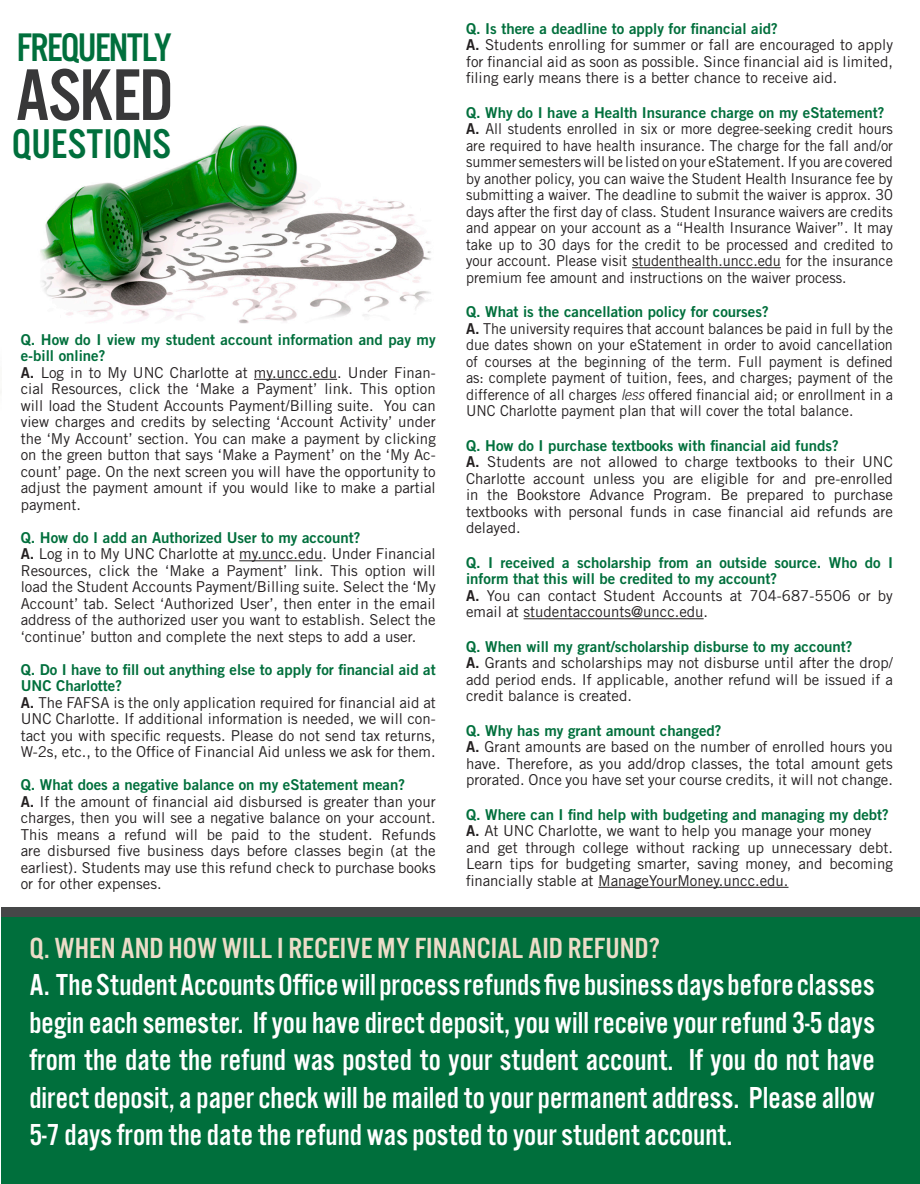
<style>
.page{position:relative;width:920px;height:1184px;background:#fff}
.page>*{position:absolute;margin:0;border:0;box-sizing:border-box;transform-origin:0 0}
.t1{font:75.9px "Alternate Got No 3 D";letter-spacing:-.015em;color:#383839}
.t2{font:43.2px "Alternate Got No 3 D";color:#006f3c}
.t3{font:41.4px "Alternate Got No 3 D";letter-spacing:-.04em;color:#006f3c}
.t4{font:31.5px/37.5px "Alternate Got No 3 D";color:#fff;text-align:justify}
.t5{font:30.3px "Alternate Got No 3 D";color:#ecdcc8;scale:1.04 1}
.t6{font:15px/16.5px "Trade Gothic LT Std";color:#231f20;text-align:justify}
.t7{font:15px/16.5px "Trade Gothic LT Std";color:#231f20;text-align:justify;scale:.96 1}
.t8{font:15px/16.5px "Trade Gothic LT Std Bd 2";color:#006f3c}
.s1{font-family:"Trade Gothic LT Std Bd 2"}
.s2{font-weight:300;font-style:italic}
</style>
<div class="page">
<img style="left:40px;top:125px;width:391px;height:199px">
<hr style="left:254px;top:379px;width:83px;height:1px;background:#231f20">
<hr style="left:239px;top:560px;width:83px;height:1px;background:#231f20">
<hr style="left:632px;top:267px;width:148px;height:1px;background:#231f20">
<hr style="left:523px;top:618px;width:180px;height:1px;background:#231f20">
<hr style="left:598px;top:887px;width:190px;height:1px;background:#231f20">
<div style="left:1px;top:913px;width:918px;height:271px;background:#006f3c"></div>
<div style="left:1px;top:907px;width:918px;height:10px;background:#464748"></div>
<p class="t3" style="left:17px;top:26px;width:156px">FREQUENTLY</p>
<p class="t1" style="left:15px;top:55px;width:160px">ASKED</p>
<p class="t2" style="left:12px;top:121px;width:160px">QUESTIONS</p>
<p class="t8" style="left:21px;top:331px;width:416px">Q. How do I view my student account information and pay my e-bill online?</p>
<p class="t6" style="left:21px;top:364px;width:416px"><span class="s1">A.</span> Log in to My UNC Charlotte at my.uncc.edu. Under Finan&shy;cial Resources, click the ‘Make a Payment’ link. This option will load the Student Accounts Payment/Billing suite. You can view charges and credits by selecting ‘Account Activity’ under the ‘My Account’ section. You can make a payment by clicking on the green button that says ‘Make a Payment’ on the ‘My Ac&shy;count’ page. On the next screen you will have the opportunity to adjust the payment amount if you would like to make a partial payment.</p>
<p class="t8" style="left:21px;top:529px;width:341px">Q. How do I add an Authorized User to my account?</p>
<p class="t6" style="left:21px;top:545px;width:416px"><span class="s1">A.</span> Log in to My UNC Charlotte at my.uncc.edu. Under Financial Resources, click the ‘Make a Payment’ link. This option will load the Student Accounts Payment/Billing suite. Select the ‘My Account’ tab. Select ‘Authorized User’, then enter in the email address of the authorized user you want to establish. Select the ‘continue’ button and complete the next steps to add a user.</p>
<p class="t8" style="left:21px;top:661px;width:416px">Q. Do I have to fill out anything else to apply for financial aid at<br>UNC Charlotte?</p>
<p class="t6" style="left:21px;top:694px;width:416px"><span class="s1">A.</span> The FAFSA is the only application required for financial aid at UNC Charlotte. If additional information is needed, we will con&shy;tact you with specific requests. Please do not send tax returns, W-2s, etc., to the Office of Financial Aid unless we ask for them.</p>
<p class="t8" style="left:21px;top:776px;width:386px">Q. What does a negative balance on my eStatement mean?</p>
<p class="t6" style="left:21px;top:793px;width:416px"><span class="s1">A.</span> If the amount of financial aid disbursed is greater than your charges, then you will see a negative balance on your account.<br>This means a refund will be paid to the student. Refunds are disbursed five business days before classes begin (at the earliest). Students may use this refund check to purchase books or for other expenses.</p>
<p class="t8" style="left:466px;top:20px;width:313px">Q. Is there a deadline to apply for financial aid?</p>
<p class="t6" style="left:466px;top:36px;width:428px"><span class="s1">A.</span> Students enrolling for summer or fall are encouraged to apply for financial aid as soon as possible. Since financial aid is limited, filing early means there is a better chance to receive aid.</p>
<p class="t8" style="left:466px;top:104px;width:420px">Q. Why do I have a Health Insurance charge on my eStatement?</p>
<p class="t7" style="left:466px;top:120px;width:446px"><span class="s1">A.</span> All students enrolled in six or more degree-seeking credit hours are required to have health insurance. The charge for the fall and/or summer semesters will be listed on your eStatement. If you are covered by another policy, you can waive the Student Health Insurance fee by submitting a waiver. The deadline to submit the waiver is approx. 30 days after the first day of class. Student Insurance waivers are credits and appear on your account as a “Health Insurance Waiver”. It may take up to 30 days for the credit to be processed and credited to your account. Please visit studenthealth.uncc.edu for the insurance premium fee amount and instructions on the waiver process.</p>
<p class="t8" style="left:466px;top:303px;width:304px">Q. What is the cancellation policy for courses?</p>
<p class="t7" style="left:466px;top:320px;width:446px"><span class="s1">A.</span> The university requires that account balances be paid in full by the due dates shown on your eStatement in order to avoid cancellation of courses at the beginning of the term. Full payment is defined as: complete payment of tuition, fees, and charges; payment of the difference of all charges <span class="s2">less</span> offered financial aid; or enrollment in a UNC Charlotte payment plan that will cover the total balance.</p>
<p class="t8" style="left:466px;top:437px;width:374px">Q. How do I purchase textbooks with financial aid funds?</p>
<p class="t6" style="left:466px;top:453px;width:428px"><span class="s1">A.</span> Students are not allowed to charge textbooks to their UNC Charlotte account unless you are eligible for and pre-enrolled in the Bookstore Advance Program. Be prepared to purchase textbooks with personal funds in case financial aid refunds are delayed.</p>
<p class="t8" style="left:466px;top:554px;width:428px">Q. I received a scholarship from an outside source. Who do I inform that this will be credited to my account?</p>
<p class="t6" style="left:466px;top:587px;width:428px"><span class="s1">A.</span> You can contact Student Accounts at 704-687-5506 or by email at studentaccounts@uncc.edu.</p>
<p class="t8" style="left:466px;top:638px;width:388px">Q. When will my grant/scholarship disburse to my account?</p>
<p class="t6" style="left:466px;top:654px;width:428px"><span class="s1">A.</span> Grants and scholarships may not disburse until after the drop/ add period ends. If applicable, another refund will be issued if a credit balance is created.</p>
<p class="t8" style="left:466px;top:722px;width:257px">Q. Why has my grant amount changed?</p>
<p class="t6" style="left:466px;top:738px;width:428px"><span class="s1">A.</span> Grant amounts are based on the number of enrolled hours you have. Therefore, as you add/drop classes, the total amount gets prorated. Once you have set your course credits, it will not change.</p>
<p class="t8" style="left:466px;top:806px;width:424px">Q. Where can I find help with budgeting and managing my debt?</p>
<p class="t6" style="left:466px;top:822px;width:407px"><span class="s1">A.</span> At UNC Charlotte, we want to help you manage your money</p>
<p class="t6" style="left:466px;top:839px;width:428px">and get through college without racking up unnecessary debt.<br>Learn tips for budgeting smarter, saving money, and becoming financially stable at ManageYourMoney.uncc.edu.</p>
<p class="t5" style="left:29px;top:932px;width:608px">Q. WHEN AND HOW WILL I RECEIVE MY FINANCIAL AID REFUND?</p>
<p class="t4" style="left:29px;top:967px;width:846px">A. The Student Accounts Office will process refunds five business days before classes begin each semester. If you have direct deposit, you will receive your refund 3-5 days from the date the refund was posted to your student account. If you do not have direct deposit, a paper check will be mailed to your permanent address. Please allow 5-7 days from the date the refund was posted to your student account.</p>
</div>
